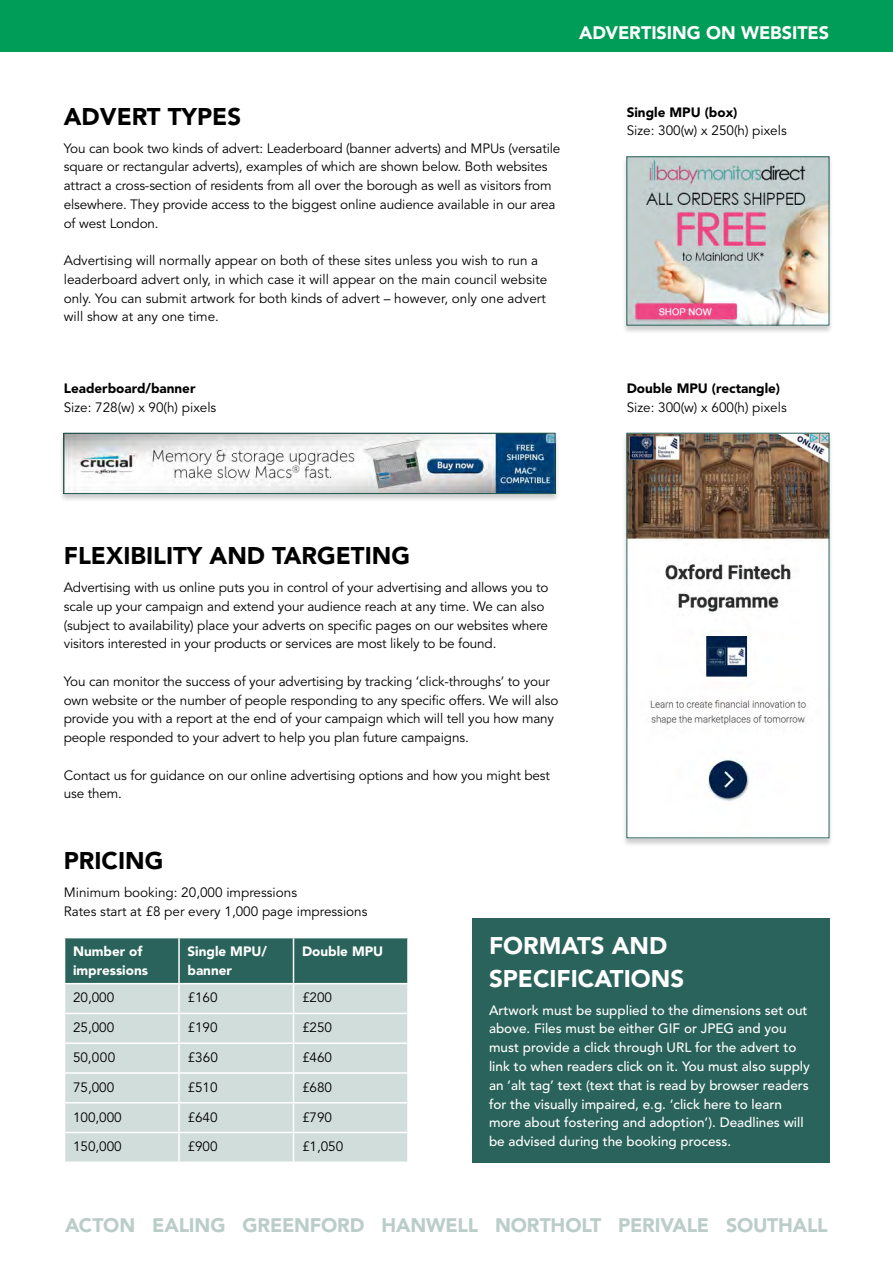
<style>
.page{position:relative;width:893px;height:1263px;background:#fff}
.page>*{position:absolute;margin:0;border:0;box-sizing:border-box;transform-origin:0 0}
.t1{font:900 24px "Avenir";color:#000}
.t2{font:900 24px/33px "Avenir";color:#fff}
.t3{font:900 19.5px "Avenir";letter-spacing:-.01em;color:#bbcdc9}
.t4{font:900 18px "Avenir";letter-spacing:-.005em;color:#fff}
.t5{font:13.5px/18.8px "Avenir";letter-spacing:-.01em;color:#000}
.t6{font:500 13.5px/18.8px "Avenir";color:#fff}
.t7{font:900 13.5px "Avenir";color:#000}
.t8{font:900 13.5px/18.8px "Avenir";color:#fff}
</style>
<div class="page">
<div style="left:0;top:0;width:893px;height:51px;background:#009d58"></div>
<div style="left:60px;top:433px;width:500px;height:69px;background:#000;opacity:.2"></div>
<img style="left:66px;top:435px;width:487px;height:57px">
<div style="left:64px;top:433px;width:491px;height:61px;border:1px solid #2a635b"></div>
<svg style="left:64px;top:938px;width:344px;height:223px;background:#b2c6c3"></svg>
<hr style="left:407px;top:1133px;width:2px;height:28px;background:#fff">
<div style="left:472px;top:918px;width:357px;height:245px;background:#2a635b"></div>
<div style="left:622px;top:156px;width:211px;height:178px;background:#000;opacity:.2"></div>
<img style="left:629px;top:159px;width:198px;height:164px">
<div style="left:622px;top:433px;width:211px;height:414px;background:#000;opacity:.2"></div>
<img style="left:629px;top:435px;width:198px;height:401px">
<div style="left:627px;top:433px;width:202px;height:405px;border:1px solid #2a635b"></div>
<h3 class="t4" style="left:579px;top:22px;width:252px">ADVERTISING ON WEBSITES</h3>
<h1 class="t1" style="left:64px;top:102px;width:179px">ADVERT TYPES</h1>
<p class="t5" style="left:64px;top:139px;width:498px">You can book two kinds of advert: Leaderboard (banner adverts) and MPUs (versatile square or rectangular adverts), examples of which are shown below. Both websites attract a cross-section of residents from all over the borough as well as visitors from elsewhere. They provide access to the biggest online audience available in our area of west London.</p>
<p class="t5" style="left:64px;top:252px;width:485px">Advertising will normally appear on both of these sites unless you wish to run a leaderboard advert only, in which case it will appear on the main council website only. You can submit artwork for both kinds of advert – however, only one advert will show at any one time.</p>
<p class="t7" style="left:64px;top:380px;width:133px">Leaderboard/banner</p>
<p class="t5" style="left:64px;top:398px;width:154px">Size: 728(w) x 90(h) pixels</p>
<p class="t7" style="left:627px;top:104px;width:112px">Single MPU (box)</p>
<p class="t5" style="left:627px;top:122px;width:162px">Size: 300(w) x 250(h) pixels</p>
<p class="t7" style="left:627px;top:380px;width:155px">Double MPU (rectangle)</p>
<p class="t5" style="left:627px;top:398px;width:162px">Size: 300(w) x 600(h) pixels</p>
<h1 class="t1" style="left:64px;top:541px;width:348px">FLEXIBILITY AND TARGETING</h1>
<p class="t5" style="left:64px;top:578px;width:486px">Advertising with us online puts you in control of your advertising and allows you to scale up your campaign and extend your audience reach at any time. We can also (subject to availability) place your adverts on specific pages on our websites where visitors interested in your products or services are most likely to be found.</p>
<p class="t5" style="left:64px;top:672px;width:496px">You can monitor the success of your advertising by tracking ‘click-throughs’ to your own website or the number of people responding to any specific offers. We will also provide you with a report at the end of your campaign which will tell you how many people responded to your advert to help you plan future campaigns.</p>
<p class="t5" style="left:64px;top:766px;width:488px">Contact us for guidance on our online advertising options and how you might best use them.</p>
<h1 class="t1" style="left:64px;top:846px;width:101px">PRICING</h1>
<p class="t5" style="left:64px;top:883px;width:305px">Minimum booking: 20,000 impressions<br>Rates start at £8 per every 1,000 page impressions</p>
<p class="t8" style="left:73px;top:942px;width:77px">Number of impressions</p>
<p class="t8" style="left:188px;top:942px;width:81px">Single MPU/ banner</p>
<p class="t8" style="left:302px;top:942px;width:83px">Double MPU</p>
<p class="t5" style="left:73px;top:989px;width:43px">20,000</p>
<p class="t5" style="left:188px;top:989px;width:32px">£160</p>
<p class="t5" style="left:302px;top:989px;width:32px">£200</p>
<p class="t5" style="left:73px;top:1018px;width:43px">25,000</p>
<p class="t5" style="left:188px;top:1018px;width:32px">£190</p>
<p class="t5" style="left:302px;top:1018px;width:32px">£250</p>
<p class="t5" style="left:73px;top:1048px;width:44px">50,000</p>
<p class="t5" style="left:188px;top:1048px;width:32px">£360</p>
<p class="t5" style="left:302px;top:1048px;width:32px">£460</p>
<p class="t5" style="left:73px;top:1078px;width:43px">75,000</p>
<p class="t5" style="left:188px;top:1078px;width:32px">£510</p>
<p class="t5" style="left:302px;top:1078px;width:32px">£680</p>
<p class="t5" style="left:73px;top:1108px;width:50px">100,000</p>
<p class="t5" style="left:188px;top:1108px;width:32px">£640</p>
<p class="t5" style="left:302px;top:1108px;width:32px">£790</p>
<p class="t5" style="left:73px;top:1138px;width:50px">150,000</p>
<p class="t5" style="left:188px;top:1138px;width:32px">£900</p>
<p class="t5" style="left:302px;top:1138px;width:43px">£1,050</p>
<h1 class="t2" style="left:489px;top:928px;width:197px">FORMATS AND<br>SPECIFICATIONS</h1>
<p class="t6" style="left:489px;top:1001px;width:322px">Artwork must be supplied to the dimensions set out above. Files must be either GIF or JPEG and you must provide a click through URL for the advert to link to when readers click on it. You must also supply an ‘alt tag’ text (text that is read by browser readers for the visually impaired, e.g. ‘click here to learn more about fostering and adoption’). Deadlines will be advised during the booking process.</p>
<h2 class="t3" style="left:65px;top:1213px;width:764px">ACTON EALING GREENFORD HANWELL NORTHOLT PERIVALE SOUTHALL</h2>
</div>
